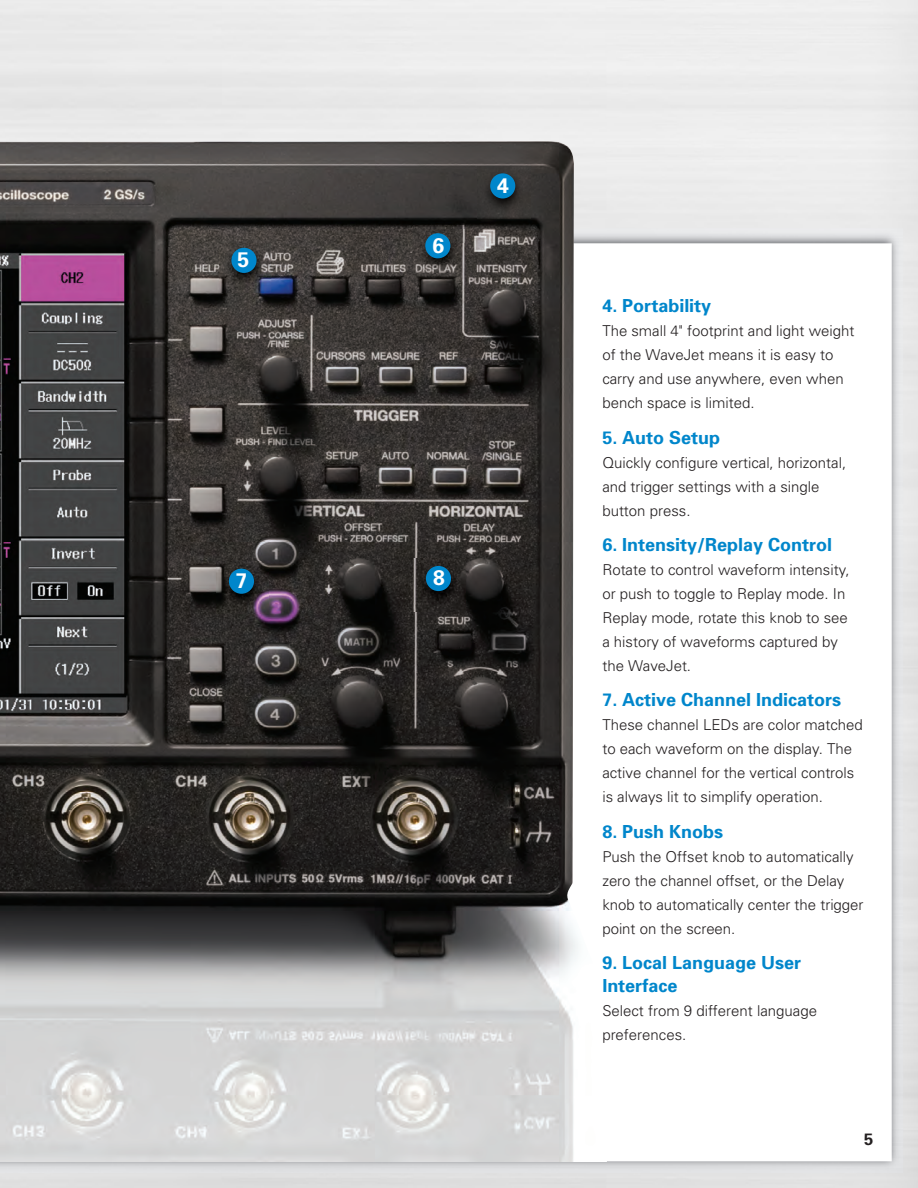
<style>
.page{position:relative;width:918px;height:1188px;background:#fff}
.page>*{position:absolute;margin:0;border:0;box-sizing:border-box;transform-origin:0 0}
.t1{font:700 21.15px "Univers";color:#fff}
.t2{font:700 18px/22.5px "Univers";color:#0086cb}
.t3{font:700 16.5px "Univers";color:#231f20}
.t4{font:300 15px/24px "Univers";color:#231f20}
</style>
<div class="page">
<img style="left:0;top:228px;width:903px;height:945px">
<div style="left:0;top:243px;width:892px;height:918px;background:#fff"></div>
<img style="left:0;top:140px;width:611px;height:1021px">
<img style="left:219px;top:240px;width:52px;height:53px">
<div style="left:231px;top:248px;width:26px;height:25px;background:#0086cb;border-radius:50%"></div>
<img style="left:478px;top:166px;width:52px;height:53px">
<div style="left:490px;top:173px;width:25px;height:26px;background:#0086cb;border-radius:50%"></div>
<img style="left:413px;top:226px;width:52px;height:52px">
<div style="left:425px;top:233px;width:25px;height:25px;background:#0086cb;border-radius:50%"></div>
<img style="left:216px;top:561px;width:53px;height:53px">
<div style="left:229px;top:569px;width:25px;height:25px;background:#0086cb;border-radius:50%"></div>
<img style="left:413px;top:559px;width:53px;height:52px">
<div style="left:426px;top:566px;width:25px;height:25px;background:#0086cb;border-radius:50%"></div>
<h1 class="t1" style="left:238px;top:252px;width:13px">5</h1>
<h1 class="t1" style="left:432px;top:238px;width:13px">6</h1>
<h1 class="t1" style="left:497px;top:178px;width:13px">4</h1>
<h1 class="t1" style="left:236px;top:573px;width:13px">7</h1>
<h1 class="t1" style="left:433px;top:570px;width:13px">8</h1>
<p class="t2" style="left:602px;top:296px;width:110px">4. Portability</p>
<p class="t4" style="left:602px;top:320px;width:254px">The small 4" footprint and light weight of the WaveJet means it is easy to carry and use anywhere, even when bench space is limited.</p>
<p class="t2" style="left:602px;top:428px;width:119px">5. Auto Setup</p>
<p class="t4" style="left:602px;top:452px;width:245px">Quickly configure vertical, horizontal, and trigger settings with a single button press.</p>
<p class="t2" style="left:602px;top:535px;width:231px">6. Intensity/Replay Control</p>
<p class="t4" style="left:602px;top:559px;width:249px">Rotate to control waveform intensity, or push to toggle to Replay mode. In<br>Replay mode, rotate this knob to see a history of waveforms captured by the WaveJet.</p>
<p class="t2" style="left:602px;top:690px;width:240px">7. Active Channel Indicators</p>
<p class="t4" style="left:602px;top:715px;width:262px">These channel LEDs are color matched to each waveform on the display. The active channel for the vertical controls is always lit to simplify operation.</p>
<p class="t2" style="left:602px;top:822px;width:122px">8. Push Knobs</p>
<p class="t4" style="left:602px;top:846px;width:263px">Push the Offset knob to automatically zero the channel offset, or the Delay knob to automatically center the trigger point on the screen.</p>
<p class="t2" style="left:602px;top:953px;width:200px">9. Local Language User<br>Interface</p>
<p class="t4" style="left:602px;top:1000px;width:216px">Select from 9 different language preferences.</p>
<p class="t3" style="left:864px;top:1133px;width:11px">5</p>
</div>
